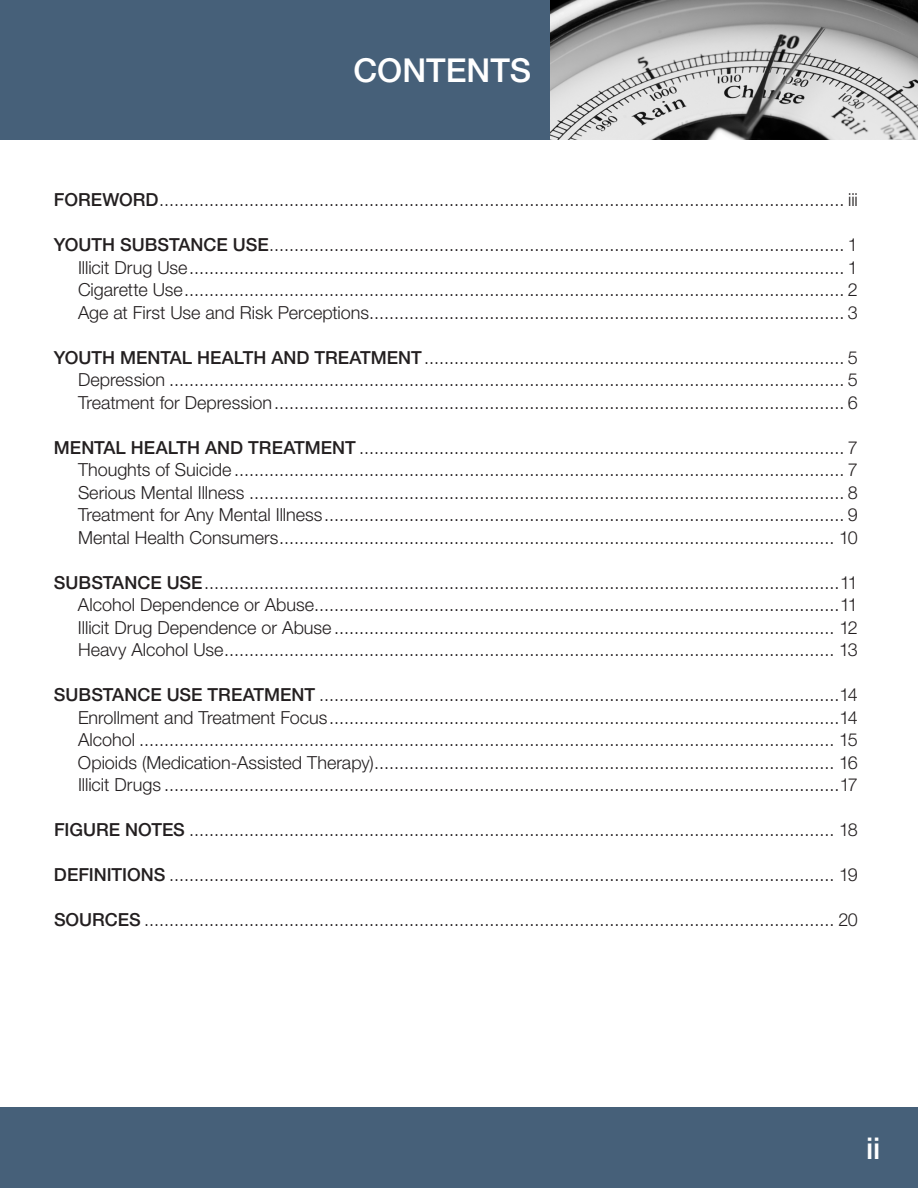
<style>
.page{position:relative;width:918px;height:1188px;background:#fff}
.page>*{position:absolute;margin:0;border:0;box-sizing:border-box;transform-origin:0 0}
.t1{font:500 33px "Helvetica Neue LT Std";color:#fff}
.t2{font:500 30px "Helvetica Neue LT Std";color:#fff}
.t3{font:300 18px "Helvetica Neue LT Std";color:#231f20}
.s1{font-weight:500}
</style>
<div class="page">
<div style="left:0;top:0;width:551px;height:140px;background:#466079"></div>
<div style="left:0;top:1107px;width:918px;height:81px;background:#466079"></div>
<img style="left:551px;top:0;width:367px;height:140px">
<h1 class="t1" style="left:353px;top:50px;width:179px">CONTENTS</h1>
<p class="t3" style="left:54px;top:189px;width:805px"><span class="s1">FOREWORD</span>......................................................................................................................................... iii</p>
<p class="t3" style="left:54px;top:234px;width:806px"><span class="s1">YOUTH SUBSTANCE USE</span>................................................................................................................... 1</p>
<p class="t3" style="left:78px;top:256px;width:781px">Illicit Drug Use................................................................................................................................... 1</p>
<p class="t3" style="left:78px;top:279px;width:781px">Cigarette Use.................................................................................................................................... 2</p>
<p class="t3" style="left:78px;top:301px;width:781px">Age at First Use and Risk Perceptions............................................................................................... 3</p>
<p class="t3" style="left:54px;top:346px;width:806px"><span class="s1">YOUTH MENTAL HEALTH AND TREATMENT</span>.................................................................................... 5</p>
<p class="t3" style="left:78px;top:369px;width:781px">Depression ....................................................................................................................................... 5</p>
<p class="t3" style="left:78px;top:391px;width:781px">Treatment for Depression.................................................................................................................. 6</p>
<p class="t3" style="left:54px;top:436px;width:806px"><span class="s1">MENTAL HEALTH AND TREATMENT</span> ................................................................................................. 7</p>
<p class="t3" style="left:78px;top:459px;width:781px">Thoughts of Suicide .......................................................................................................................... 7</p>
<p class="t3" style="left:78px;top:481px;width:781px">Serious Mental Illness ....................................................................................................................... 8</p>
<p class="t3" style="left:78px;top:504px;width:781px">Treatment for Any Mental Illness........................................................................................................ 9</p>
<p class="t3" style="left:78px;top:526px;width:781px">Mental Health Consumers............................................................................................................... 10</p>
<p class="t3" style="left:54px;top:571px;width:806px"><span class="s1">SUBSTANCE USE</span>...............................................................................................................................11</p>
<p class="t3" style="left:78px;top:594px;width:781px">Alcohol Dependence or Abuse.........................................................................................................11</p>
<p class="t3" style="left:78px;top:616px;width:782px">Illicit Drug Dependence or Abuse .................................................................................................... 12</p>
<p class="t3" style="left:78px;top:639px;width:781px">Heavy Alcohol Use.......................................................................................................................... 13</p>
<p class="t3" style="left:54px;top:684px;width:806px"><span class="s1">SUBSTANCE USE TREATMENT</span> ........................................................................................................14</p>
<p class="t3" style="left:78px;top:706px;width:781px">Enrollment and Treatment Focus......................................................................................................14</p>
<p class="t3" style="left:78px;top:729px;width:781px">Alcohol ........................................................................................................................................... 15</p>
<p class="t3" style="left:78px;top:751px;width:781px">Opioids (Medication-Assisted Therapy)............................................................................................ 16</p>
<p class="t3" style="left:78px;top:774px;width:781px">Illicit Drugs .......................................................................................................................................17</p>
<p class="t3" style="left:54px;top:819px;width:806px"><span class="s1">FIGURE NOTES</span> ................................................................................................................................. 18</p>
<p class="t3" style="left:54px;top:864px;width:805px"><span class="s1">DEFINITIONS</span> ..................................................................................................................................... 19</p>
<p class="t3" style="left:54px;top:909px;width:805px"><span class="s1">SOURCES</span> .......................................................................................................................................... 20</p>
<h2 class="t2" style="left:866px;top:1130px;width:16px">ii</h2>
</div>
